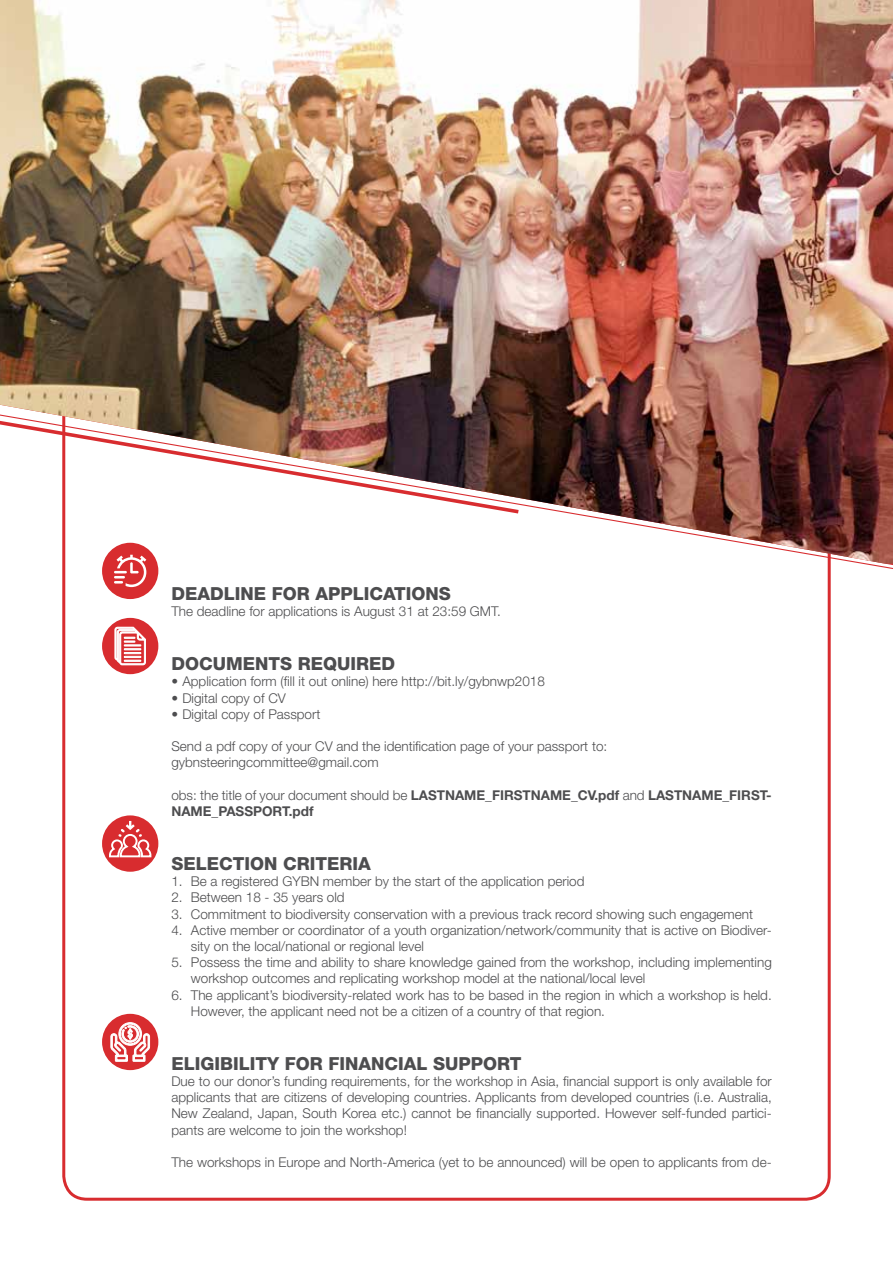
<style>
.page{position:relative;width:893px;height:1263px;background:#fff}
.page>*{position:absolute;margin:0;border:0;box-sizing:border-box;transform-origin:0 0}
.t1{font:800 18px "Helvetica Neue LT Std";color:#4d4d4f}
.t2{font:300 13.5px/16.2px "Helvetica Neue LT Std";color:#4d4d4f}
.t3{font:700 13.5px/16.2px "Helvetica Neue LT Std";color:#4d4d4f}
.s1{font-weight:300}
</style>
<div class="page">
<svg style="left:62px;top:569px;width:769px;height:632px"></svg>
<img style="left:0;top:0;width:893px;height:414px">
<div style="left:102px;top:815px;width:56px;height:57px;background:#d82c2f;border-radius:50%"></div>
<svg style="left:108px;top:821px;width:44px;height:37px"></svg>
<div style="left:102px;top:618px;width:56px;height:56px;background:#d82c2f;border-radius:50%"></div>
<svg style="left:114px;top:627px;width:32px;height:38px"></svg>
<div style="left:102px;top:543px;width:56px;height:56px;background:#d82c2f;border-radius:50%"></div>
<svg style="left:114px;top:569px;width:32px;height:18px"></svg>
<img style="left:0;top:414px;width:893px;height:155px">
<div style="left:102px;top:1014px;width:56px;height:56px;background:#d82c2f;border-radius:50%"></div>
<svg style="left:110px;top:1022px;width:40px;height:40px"></svg>
<h1 class="t1" style="left:171px;top:583px;width:281px">DEADLINE FOR APPLICATIONS</h1>
<p class="t2" style="left:171px;top:603px;width:331px">The deadline for applications is August 31 at 23:59 GMT.</p>
<h1 class="t1" style="left:171px;top:653px;width:225px">DOCUMENTS REQUIRED</h1>
<p class="t2" style="left:171px;top:673px;width:375px">• Application form (fill it out online) here http://bit.ly/gybnwp2018</p>
<p class="t2" style="left:171px;top:689px;width:116px">• Digital copy of CV</p>
<p class="t2" style="left:171px;top:706px;width:151px">• Digital copy of Passport</p>
<p class="t2" style="left:171px;top:738px;width:437px">Send a pdf copy of your CV and the identification page of your passport to: gybnsteeringcommittee@gmail.com</p>
<p class="t3" style="left:171px;top:786px;width:602px"><span class="s1">obs: the title of your document should be</span> LASTNAME_FIRSTNAME_CV.pdf <span class="s1">and</span> LASTNAME_FIRST-<br>NAME_PASSPORT.pdf</p>
<h1 class="t1" style="left:171px;top:853px;width:201px">SELECTION CRITERIA</h1>
<p class="t2" style="left:171px;top:873px;width:415px">1. Be a registered GYBN member by the start of the application period</p>
<p class="t2" style="left:171px;top:889px;width:175px">2. Between 18 - 35 years old</p>
<p class="t2" style="left:171px;top:905px;width:583px">3. Commitment to biodiversity conservation with a previous track record showing such engagement</p>
<p class="t2" style="left:191px;top:922px;width:582px;text-indent:-19px">4. Active member or coordinator of a youth organization/network/community that is active on Biodiver&shy;sity on the local/national or regional level</p>
<p class="t2" style="left:191px;top:954px;width:582px;text-indent:-19px">5. Possess the time and ability to share knowledge gained from the workshop, including implementing workshop outcomes and replicating workshop model at the national/local level</p>
<p class="t2" style="left:191px;top:986px;width:582px;text-indent:-19px">6. The applicant’s biodiversity-related work has to be based in the region in which a workshop is held.<br>However, the applicant need not be a citizen of a country of that region.</p>
<h1 class="t1" style="left:171px;top:1053px;width:352px">ELIGIBILITY FOR FINANCIAL SUPPORT</h1>
<p class="t2" style="left:171px;top:1073px;width:602px;text-align:justify">Due to our donor’s funding requirements, for the workshop in Asia, financial support is only available for applicants that are citizens of developing countries. Applicants from developed countries (i.e. Australia, New Zealand, Japan, South Korea etc.) cannot be financially supported. However self-funded partici&shy;pants are welcome to join the workshop!</p>
<p class="t2" style="left:171px;top:1154px;width:602px">The workshops in Europe and North-America (yet to be announced) will be open to applicants from de-</p>
</div>
